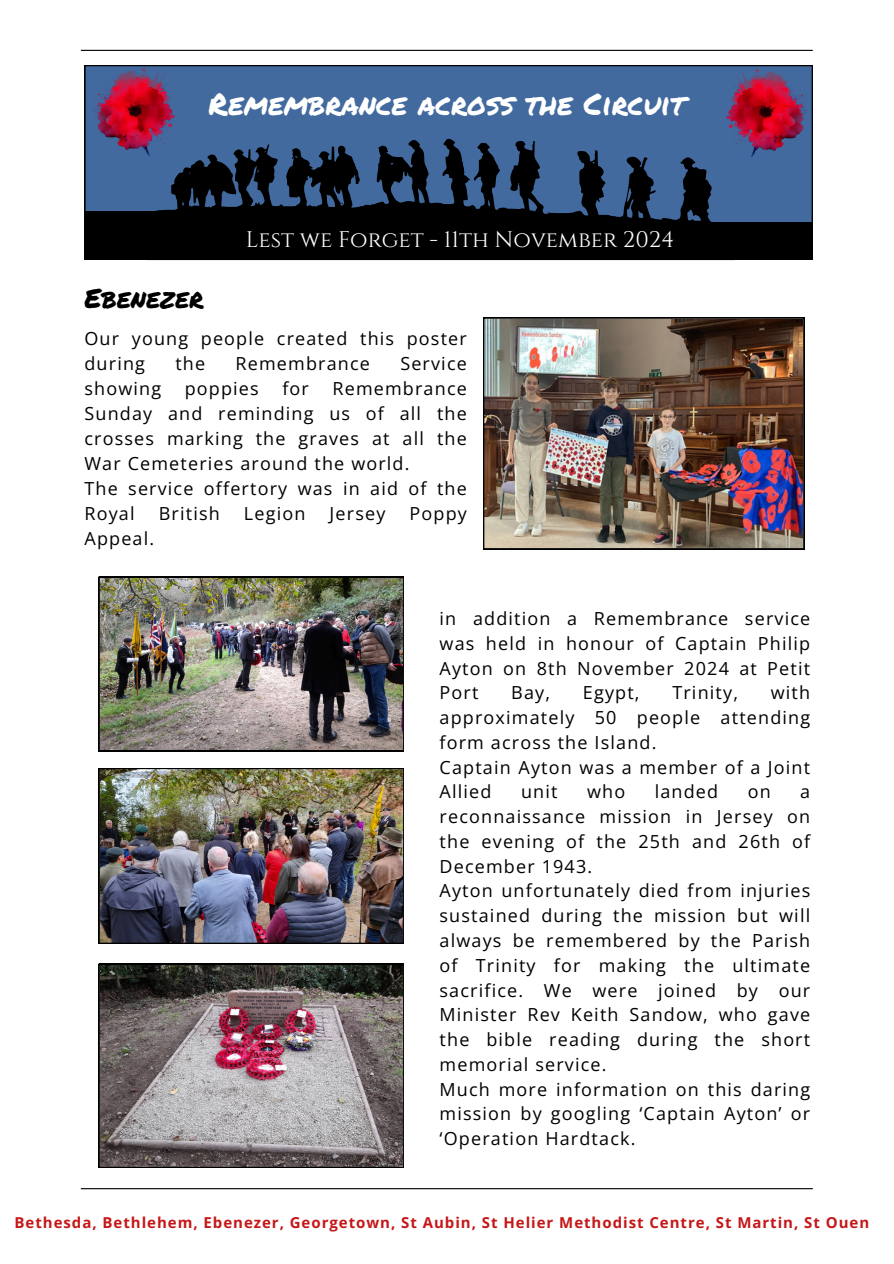
<style>
.page{position:relative;width:894px;height:1264px;background:#fff}
.page>*{position:absolute;margin:0;border:0;box-sizing:border-box;transform-origin:0 0}
.t1{font:30px "Permanent Marker";color:#fff}
.t2{font:27px "Permanent Marker";color:#000}
.t3{font:22.5px "Cinzel";color:#fff}
.t4{font:18px/24.8px "Open Sans";letter-spacing:.065em;color:#000}
.t5{font:700 15px "Open Sans";letter-spacing:.065em;color:#c51718}
</style>
<div class="page">
<img style="left:99px;top:768px;width:305px;height:175px">
<img style="left:99px;top:577px;width:305px;height:174px">
<img style="left:99px;top:963px;width:305px;height:204px">
<hr style="left:81px;top:1188px;width:731px;height:1px;background:#000">
<hr style="left:81px;top:50px;width:731px;height:1px;background:#000">
<img style="left:483px;top:317px;width:320px;height:232px">
<svg style="left:84px;top:65px;width:728px;height:195px;background:#303d5e"></svg>
<h1 class="t1" style="left:208px;top:81px;width:477px">Remembrance across the Circuit</h1>
<p class="t3" style="left:246px;top:225px;width:430px">Lest we Forget - 11th November 2024</p>
<p class="t2" style="left:84px;top:278px;width:121px">Ebenezer</p>
<p class="t4" style="left:84px;top:325px;width:384px">Our young people created this poster during</p>
<p class="t4" style="left:175px;top:350px;width:31px">the</p>
<p class="t4" style="left:235px;top:350px;width:136px">Remembrance</p>
<p class="t4" style="left:400px;top:350px;width:68px">Service</p>
<p class="t4" style="left:84px;top:375px;width:78px">showing</p>
<p class="t4" style="left:185px;top:375px;width:75px">poppies</p>
<p class="t4" style="left:282px;top:375px;width:28px">for</p>
<p class="t4" style="left:84px;top:375px;width:384px;text-indent:248px">Remembrance<br>Sunday and reminding us of all the crosses marking the graves at all the<br>War Cemeteries around the world.<br>The service offertory was in aid of the<br>Royal</p>
<p class="t4" style="left:159px;top:500px;width:62px">British</p>
<p class="t4" style="left:244px;top:500px;width:63px">Legion</p>
<p class="t4" style="left:329px;top:500px;width:57px">Jersey</p>
<p class="t4" style="left:409px;top:500px;width:59px">Poppy</p>
<p class="t4" style="left:84px;top:525px;width:71px">Appeal.</p>
<p class="t4" style="left:439px;top:605px;width:372px;text-align:justify">in addition a Remembrance service was held in honour of Captain Philip Ayton on 8th November 2024 at Petit Port</p>
<p class="t4" style="left:439px;top:680px;width:372px;text-indent:331px">with approximately 50 people attending form across the Island.<br>Captain Ayton was a member of a Joint<br>Allied</p>
<p class="t4" style="left:511px;top:680px;width:40px">Bay,</p>
<p class="t4" style="left:582px;top:680px;width:58px">Egypt,</p>
<p class="t4" style="left:672px;top:680px;width:67px">Trinity,</p>
<p class="t4" style="left:521px;top:779px;width:38px">unit</p>
<p class="t4" style="left:587px;top:779px;width:40px">who</p>
<p class="t4" style="left:654px;top:779px;width:65px">landed</p>
<p class="t4" style="left:747px;top:779px;width:25px">on</p>
<p class="t4" style="left:439px;top:779px;width:372px;text-indent:360px">a reconnaissance mission in Jersey on the evening of the 25th and 26th of<br>December 1943.<br>Ayton unfortunately died from injuries sustained during the mission but will always be remembered by the Parish of Trinity for making the ultimate sacrifice. We were joined by our<br>Minister Rev Keith Sandow, who gave the bible reading during the short memorial service.<br>Much more information on this daring mission by googling ‘Captain Ayton’ or ‘Operation Hardtack.</p>
<p class="t5" style="left:15px;top:1212px;width:855px">Bethesda, Bethlehem, Ebenezer, Georgetown, St Aubin, St Helier Methodist Centre, St Martin, St Ouen</p>
</div>
